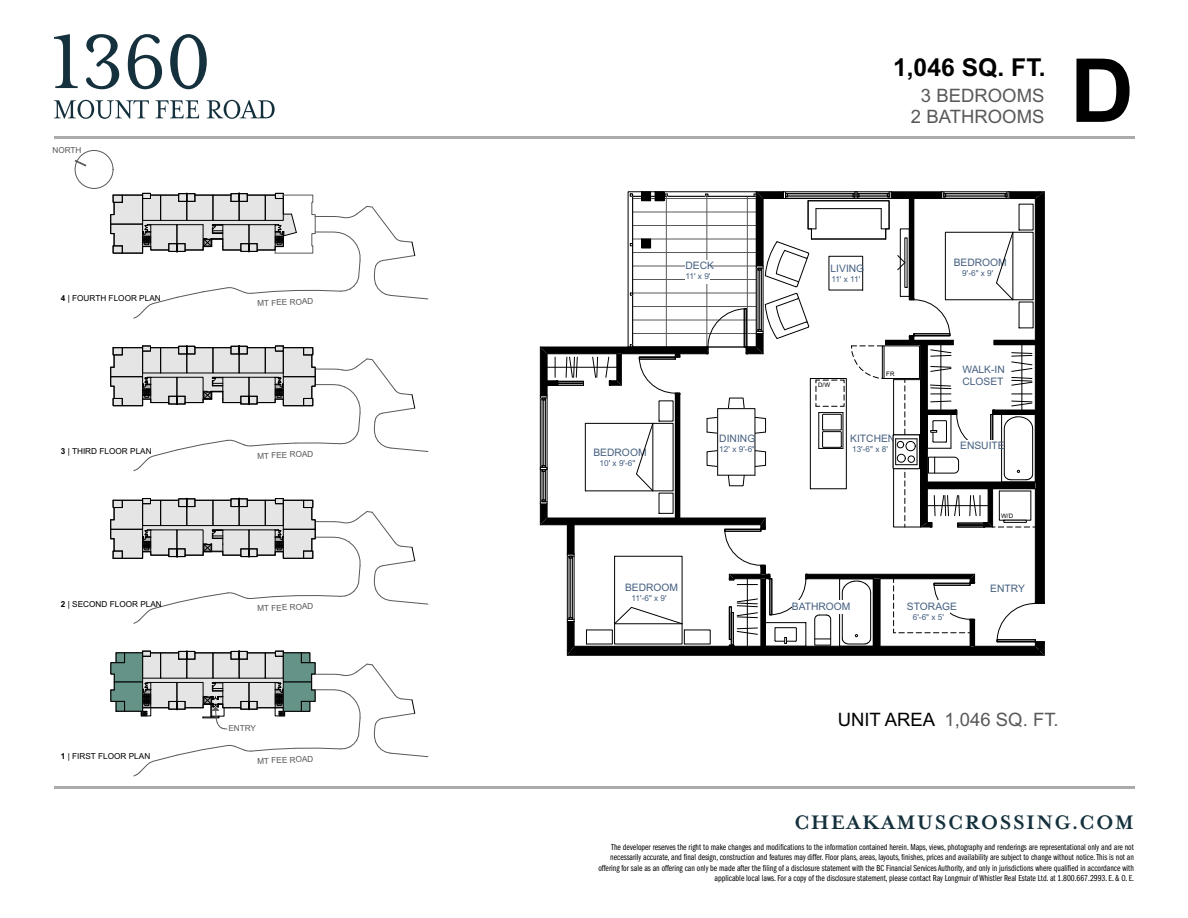
<style>
.page{position:relative;width:1188px;height:918px;background:#fff}
.page>*{position:absolute;margin:0;border:0;box-sizing:border-box;transform-origin:0 0}
.t1{font:700 88.5px "Arial";color:#000}
.t2{font:700 24.75px "Arial";color:#000}
.t3{font:700 22.5px "Mrs Eaves OT";letter-spacing:.06em;color:#15313d}
.t4{font:18.45px/21.1px "Arial";color:#595959;text-align:center}
.t5{font:10.35px/11.9px "Arial";color:#455f80}
.t6{font:9px/10.5px "ITC Franklin Gothic Std Bk Cp";color:#000;text-align:right}
.t7{font:8.25px "Arial";color:#000}
.t8{font:8.25px "Arial";letter-spacing:-.075em;color:#455f80}
.t9{font:8.25px "Arial";color:#595959}
.t10{font:6.15px "Arial";color:#000}
.s1{font-weight:700}
.s2{color:#000}
</style>
<div class="page">
<svg style="left:54px;top:100px;width:95px;height:19px"></svg>
<svg style="left:155px;top:100px;width:44px;height:18px"></svg>
<svg style="left:207px;top:100px;width:68px;height:19px"></svg>
<svg style="left:54px;top:34px;width:153px;height:55px"></svg>
<hr style="left:54px;top:137px;width:1080px;height:2px;background:#ababab">
<hr style="left:567px;top:655px;width:477px;height:1px;background:#000">
<svg style="left:540px;top:191px;width:505px;height:464px"></svg>
<svg style="left:75px;top:160px;width:11px;height:7px"></svg>
<div style="left:75px;top:150px;width:38px;height:39px;border:1px solid #595959;border-radius:50%"></div>
<svg style="left:110px;top:193px;width:318px;height:126px"></svg>
<svg style="left:110px;top:345px;width:318px;height:126px"></svg>
<svg style="left:110px;top:498px;width:318px;height:126px"></svg>
<svg style="left:111px;top:651px;width:317px;height:125px"></svg>
<hr style="left:54px;top:787px;width:1080px;height:2px;background:#595959">
<p class="t9" style="left:52px;top:147px;width:31px">NORTH</p>
<p class="t7" style="left:61px;top:295px;width:101px"><span class="s1">4</span> | FOURTH FLOOR PLAN</p>
<p class="t9" style="left:257px;top:300px;width:58px;rotate:-3deg">MT FEE ROAD</p>
<p class="t7" style="left:61px;top:448px;width:92px"><span class="s1">3</span> | THIRD FLOOR PLAN</p>
<p class="t9" style="left:257px;top:453px;width:58px;rotate:-3deg">MT FEE ROAD</p>
<p class="t7" style="left:61px;top:601px;width:103px"><span class="s1">2</span> | SECOND FLOOR PLAN</p>
<p class="t7" style="left:61px;top:753px;width:91px"><span class="s1">1</span> | FIRST FLOOR PLAN</p>
<p class="t9" style="left:257px;top:606px;width:58px;rotate:-3deg">MT FEE ROAD</p>
<p class="t9" style="left:228px;top:725px;width:29px">ENTRY</p>
<p class="t9" style="left:257px;top:758px;width:58px;rotate:-3deg">MT FEE ROAD</p>
<h2 class="t2" style="left:893px;top:53px;width:154px">1,046 SQ. FT.</h2>
<h3 class="t4" style="left:911px;top:87px;width:135px">3 BEDROOMS<br>2 BATHROOMS</h3>
<h1 class="t1" style="left:1070px;top:40px;width:65px">D</h1>
<p class="t5" style="left:686px;top:261px;width:30px">DECK</p>
<p class="t8" style="left:686px;top:273px;width:27px">11' x 9'</p>
<p class="t5" style="left:593px;top:447px;width:55px">BEDROOM</p>
<p class="t8" style="left:600px;top:460px;width:37px">10' x 9'-6"</p>
<p class="t5" style="left:719px;top:434px;width:38px">DINING</p>
<p class="t8" style="left:719px;top:446px;width:37px">12' x 9'-6"</p>
<p class="t5" style="left:625px;top:582px;width:55px">BEDROOM</p>
<p class="t8" style="left:632px;top:595px;width:37px">11'-6" x 9'</p>
<p class="t5" style="left:831px;top:263px;width:35px">LIVING</p>
<p class="t8" style="left:831px;top:276px;width:30px">11' x 11'</p>
<p class="t5" style="left:954px;top:258px;width:55px">BEDROOM</p>
<p class="t8" style="left:962px;top:270px;width:33px">9'-6" x 9'</p>
<p class="t10" style="left:818px;top:383px;width:14px">D/W</p>
<p class="t10" style="left:886px;top:372px;width:10px">FR</p>
<p class="t5" style="left:850px;top:434px;width:47px">KITCHEN</p>
<p class="t8" style="left:852px;top:446px;width:37px">13'-6" x 8'</p>
<p class="t5" style="left:962px;top:364px;width:44px">WALK-IN<br>CLOSET</p>
<p class="t5" style="left:960px;top:441px;width:46px">ENSUITE</p>
<p class="t10" style="left:1001px;top:513px;width:14px">W/D</p>
<p class="t5" style="left:792px;top:601px;width:60px">BATHROOM</p>
<p class="t5" style="left:907px;top:601px;width:52px">STORAGE</p>
<p class="t8" style="left:913px;top:614px;width:33px">6'-6" x 5'</p>
<p class="t5" style="left:990px;top:583px;width:36px">ENTRY</p>
<h3 class="t4" style="left:838px;top:711px;width:223px"><span class="s2">UNIT AREA</span> 1,046 SQ. FT.</h3>
<h3 class="t3" style="left:794px;top:808px;width:341px">CHEAKAMUSCROSSING.COM</h3>
<p class="t6" style="left:598px;top:842px;width:537px">The developer reserves the right to make changes and modifications to the information contained herein. Maps, views, photography and renderings are representational only and are not necessarily accurate, and final design, construction and features may differ. Floor plans, areas, layouts, finishes, prices and availability are subject to change without notice. This is not an offering for sale as an offering can only be made after the filing of a disclosure statement with the BC Financial Services Authority, and only in jurisdictions where qualified in accordance with applicable local laws. For a copy of the disclosure statement, please contact Ray Longmuir of Whistler Real Estate Ltd. at 1.800.667.2993. E. &amp; O. E.</p>
</div>
